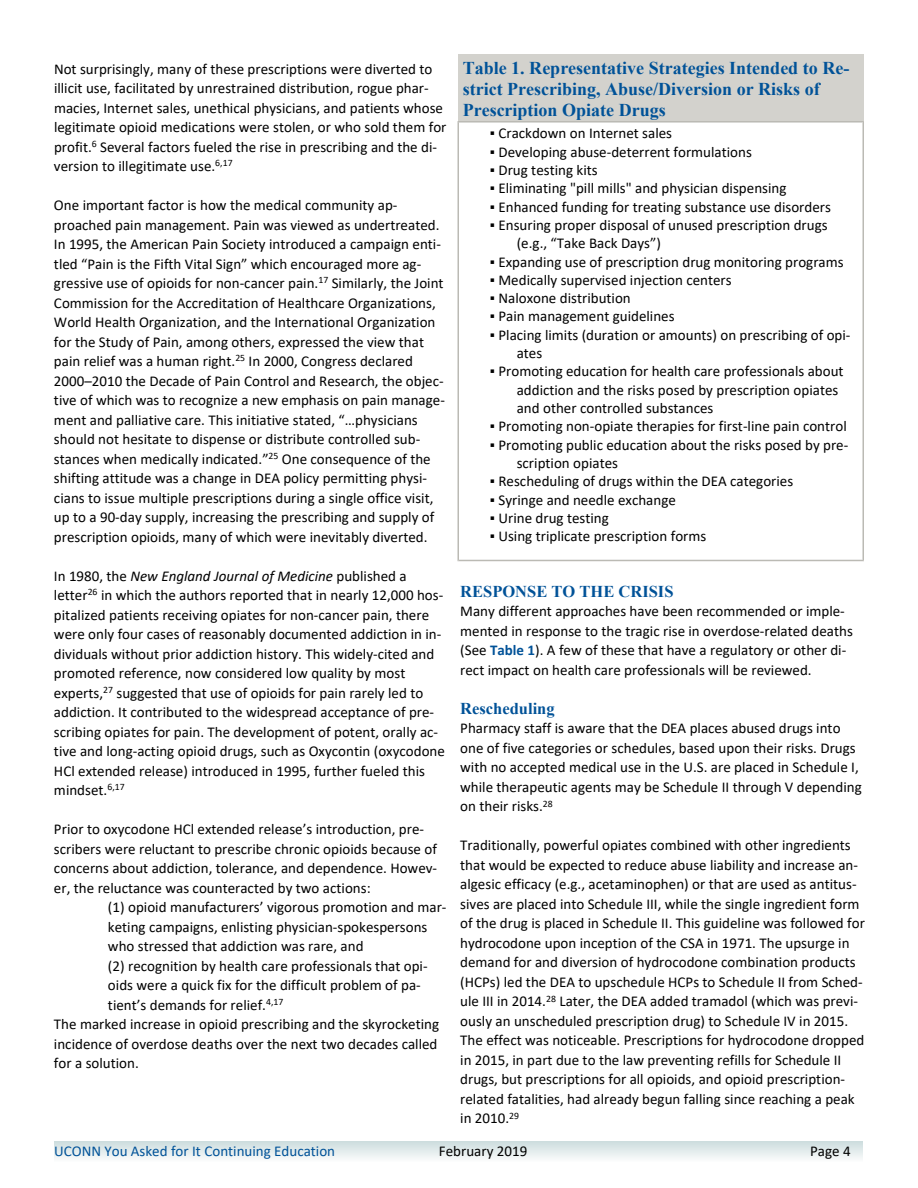
<style>
.page{position:relative;width:918px;height:1188px;background:#fff}
.page>*{position:absolute;margin:0;border:0;box-sizing:border-box;transform-origin:0 0}
.t1{font:700 18px/20.7px "Times New Roman";color:#005298}
.t2{font:700 16.5px "Times New Roman";color:#005298}
.t3{font:15px/19.5px "Calibri";color:#000}
.t4{font:15px "Calibri";color:#005298}
.s1{font-style:italic}
.s2{font-weight:700;color:#005298}
</style>
<div class="page">
<svg style="left:54px;top:1141px;width:809px;height:17px"></svg>
<div style="left:458px;top:55px;width:405px;height:67px;background:#d3d2cd"></div>
<svg style="left:457px;top:121px;width:407px;height:440px"></svg>
<p class="t3" style="left:54px;top:60px;width:394px">Not surprisingly, many of these prescriptions were diverted to illicit use, facilitated by unrestrained distribution, rogue phar&shy;macies, Internet sales, unethical physicians, and patients whose legitimate opioid medications were stolen, or who sold them for profit.<sup>6</sup> Several factors fueled the rise in prescribing and the di&shy;version to illegitimate use.<sup>6,17</sup></p>
<p class="t3" style="left:54px;top:196px;width:393px">One important factor is how the medical community ap&shy;proached pain management. Pain was viewed as undertreated.<br>In 1995, the American Pain Society introduced a campaign enti&shy;tled “Pain is the Fifth Vital Sign” which encouraged more ag&shy;gressive use of opioids for non-cancer pain.<sup>17</sup> Similarly, the Joint Commission for the Accreditation of Healthcare Organizations, World Health Organization, and the International Organization for the Study of Pain, among others, expressed the view that pain relief was a human right.<sup>25</sup> In 2000, Congress declared 2000–2010 the Decade of Pain Control and Research, the objec&shy;tive of which was to recognize a new emphasis on pain manage&shy;ment and palliative care. This initiative stated, “…physicians should not hesitate to dispense or distribute controlled sub&shy;stances when medically indicated.”<sup>25</sup> One consequence of the shifting attitude was a change in DEA policy permitting physi&shy;cians to issue multiple prescriptions during a single office visit, up to a 90-day supply, increasing the prescribing and supply of prescription opioids, many of which were inevitably diverted.</p>
<p class="t3" style="left:54px;top:567px;width:393px">In 1980, the <span class="s1">New England Journal of Medicine</span> published a letter<sup>26</sup> in which the authors reported that in nearly 12,000 hos&shy;pitalized patients receiving opiates for non-cancer pain, there were only four cases of reasonably documented addiction in in&shy;dividuals without prior addiction history. This widely-cited and promoted reference, now considered low quality by most experts,<sup>27</sup> suggested that use of opioids for pain rarely led to addiction. It contributed to the widespread acceptance of pre&shy;scribing opiates for pain. The development of potent, orally ac&shy;tive and long-acting opioid drugs, such as Oxycontin (oxycodone HCl extended release) introduced in 1995, further fueled this mindset.<sup>6,17</sup></p>
<p class="t3" style="left:54px;top:821px;width:385px">Prior to oxycodone HCl extended release’s introduction, pre&shy;scribers were reluctant to prescribe chronic opioids because of concerns about addiction, tolerance, and dependence. Howev&shy;er, the reluctance was counteracted by two actions:</p>
<p class="t3" style="left:108px;top:899px;width:340px">(1) opioid manufacturers’ vigorous promotion and mar-</p>
<p class="t3" style="left:108px;top:918px;width:321px">keting campaigns, enlisting physician-spokespersons</p>
<p class="t3" style="left:108px;top:938px;width:257px">who stressed that addiction was rare, and</p>
<p class="t3" style="left:108px;top:957px;width:321px">(2) recognition by health care professionals that opi-</p>
<p class="t3" style="left:108px;top:977px;width:314px">oids were a quick fix for the difficult problem of pa-</p>
<p class="t3" style="left:108px;top:996px;width:177px">tient’s demands for relief.<sup>4,17</sup></p>
<p class="t3" style="left:54px;top:1016px;width:387px">The marked increase in opioid prescribing and the skyrocketing</p>
<p class="t3" style="left:54px;top:1035px;width:385px">incidence of overdose deaths over the next two decades called</p>
<p class="t3" style="left:54px;top:1055px;width:86px">for a solution.</p>
<p class="t1" style="left:463px;top:60px;width:388px">Table 1. Representative Strategies Intended to Re&shy;strict Prescribing, Abuse/Diversion or Risks of<br>Prescription Opiate Drugs</p>
<p class="t3" style="left:490px;top:125px;width:184px">▪ Crackdown on Internet sales</p>
<p class="t3" style="left:490px;top:143px;width:264px">▪ Developing abuse-deterrent formulations</p>
<p class="t3" style="left:490px;top:161px;width:109px">▪ Drug testing kits</p>
<p class="t3" style="left:490px;top:180px;width:298px">▪ Eliminating "pill mills" and physician dispensing</p>
<p class="t3" style="left:490px;top:198px;width:343px">▪ Enhanced funding for treating substance use disorders</p>
<p class="t3" style="left:517px;top:217px;width:312px;line-height:18.3px;text-indent:-27px">▪ Ensuring proper disposal of unused prescription drugs (e.g., “Take Back Days”)</p>
<p class="t3" style="left:490px;top:253px;width:355px">▪ Expanding use of prescription drug monitoring programs</p>
<p class="t3" style="left:490px;top:271px;width:243px">▪ Medically supervised injection centers</p>
<p class="t3" style="left:490px;top:290px;width:143px">▪ Naloxone distribution</p>
<p class="t3" style="left:490px;top:308px;width:186px">▪ Pain management guidelines</p>
<p class="t3" style="left:517px;top:327px;width:335px;line-height:18.3px;text-indent:-27px">▪ Placing limits (duration or amounts) on prescribing of opi&shy;ates</p>
<p class="t3" style="left:517px;top:364px;width:328px;line-height:18.3px;text-indent:-27px">▪ Promoting education for health care professionals about addiction and the risks posed by prescription opiates and other controlled substances</p>
<p class="t3" style="left:490px;top:418px;width:359px">▪ Promoting non-opiate therapies for first-line pain control</p>
<p class="t3" style="left:517px;top:437px;width:333px;line-height:18.3px;text-indent:-27px">▪ Promoting public education about the risks posed by pre&shy;scription opiates</p>
<p class="t3" style="left:490px;top:473px;width:305px">▪ Rescheduling of drugs within the DEA categories</p>
<p class="t3" style="left:490px;top:491px;width:188px">▪ Syringe and needle exchange</p>
<p class="t3" style="left:490px;top:509px;width:121px">▪ Urine drug testing</p>
<p class="t3" style="left:490px;top:528px;width:218px">▪ Using triplicate prescription forms</p>
<p class="t2" style="left:460px;top:586px;width:215px">RESPONSE TO THE CRISIS</p>
<p class="t3" style="left:460px;top:603px;width:394px">Many different approaches have been recommended or imple&shy;mented in response to the tragic rise in overdose-related deaths (See <span class="s2">Table 1</span>). A few of these that have a regulatory or other di&shy;rect impact on health care professionals will be reviewed.</p>
<p class="t2" style="left:460px;top:703px;width:96px">Rescheduling</p>
<p class="t3" style="left:460px;top:720px;width:403px">Pharmacy staff is aware that the DEA places abused drugs into one of five categories or schedules, based upon their risks. Drugs with no accepted medical use in the U.S. are placed in Schedule I, while therapeutic agents may be Schedule II through V depending on their risks.<sup>28</sup></p>
<p class="t3" style="left:460px;top:837px;width:406px">Traditionally, powerful opiates combined with other ingredients that would be expected to reduce abuse liability and increase an&shy;algesic efficacy (e.g., acetaminophen) or that are used as antitus&shy;sives are placed into Schedule III, while the single ingredient form of the drug is placed in Schedule II. This guideline was followed for hydrocodone upon inception of the CSA in 1971. The upsurge in demand for and diversion of hydrocodone combination products (HCPs) led the DEA to upschedule HCPs to Schedule II from Sched&shy;ule III in 2014.<sup>28</sup> Later, the DEA added tramadol (which was previ&shy;ously an unscheduled prescription drug) to Schedule IV in 2015.<br>The effect was noticeable. Prescriptions for hydrocodone dropped in 2015, in part due to the law preventing refills for Schedule II drugs, but prescriptions for all opioids, and opioid prescription&shy;related fatalities, had already begun falling since reaching a peak in 2010.<sup>29</sup></p>
<p class="t4" style="left:54px;top:1145px;width:283px">UCONN You Asked for It Continuing Education</p>
<p class="t3" style="left:439px;top:1143px;width:90px">February 2019</p>
<p class="t3" style="left:810px;top:1143px;width:42px">Page 4</p>
</div>
